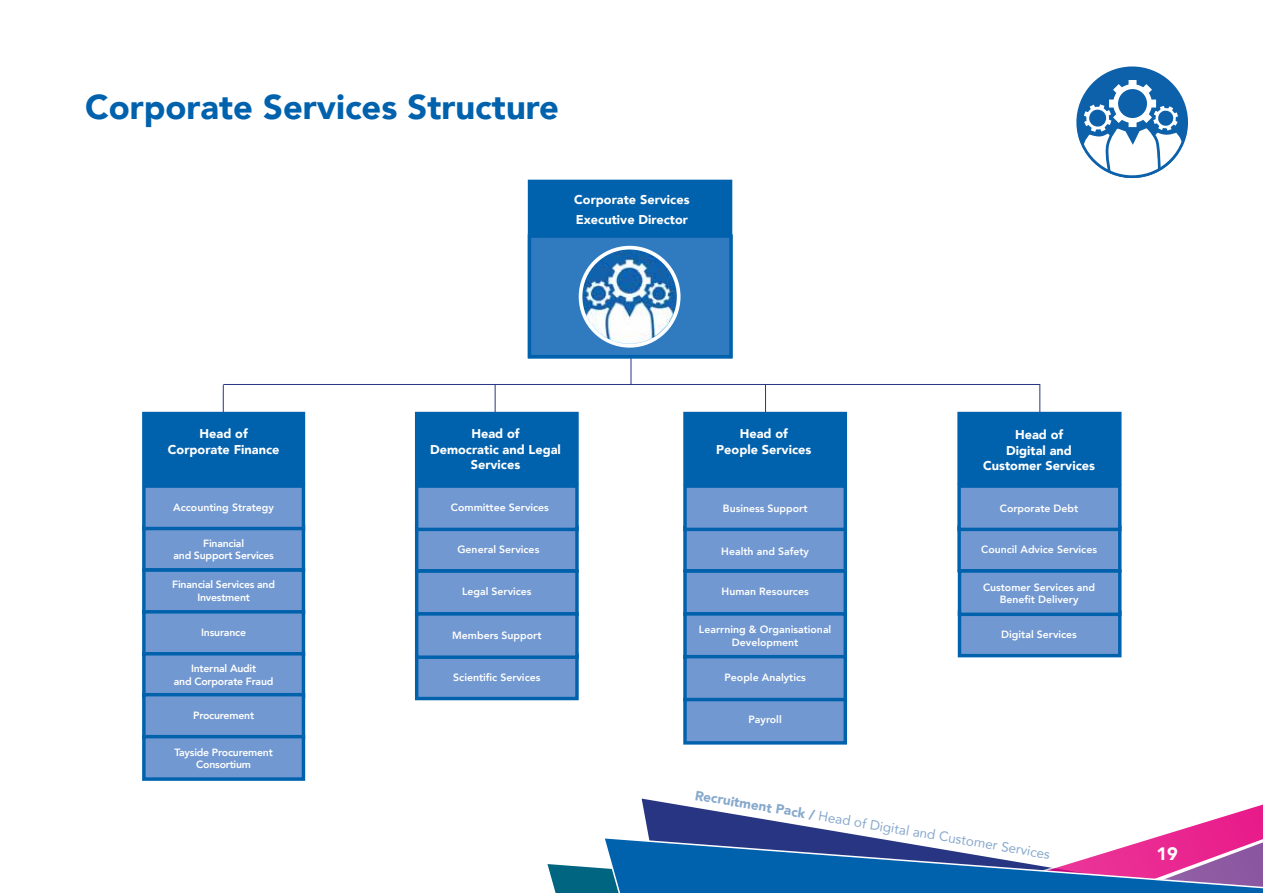
<style>
.page{position:relative;width:1263px;height:893px;background:#fff}
.page>*{position:absolute;margin:0;border:0;box-sizing:border-box;transform-origin:0 0}
.t1{font:900 34.5px "Avenir";color:#0061ad}
.t2{font:900 18px "Avenir";color:#fff}
.t3{font:13.5px "Avenir";color:#87a9cc}
.t4{font:900 12.75px/15.3px "Avenir";color:#fff;text-align:center}
.t5{font:800 10.5px/12.6px "Avenir";color:#fff;text-align:center}
.t6{font:800 10.5px/12.6px "Avenir";letter-spacing:-.02em;color:#fff;text-align:center}
.s1{font-weight:900}
</style>
<div class="page">
<svg style="left:414px;top:625px;width:849px;height:211px"></svg>
<svg style="left:547px;top:836px;width:716px;height:57px"></svg>
<hr style="left:765px;top:384px;width:1px;height:37px;background:#283583">
<hr style="left:495px;top:384px;width:1px;height:37px;background:#283583">
<hr style="left:1039px;top:384px;width:1px;height:79px;background:#283583">
<hr style="left:631px;top:348px;width:1px;height:37px;background:#283583">
<hr style="left:223px;top:384px;width:817px;height:1px;background:#283583">
<hr style="left:223px;top:385px;width:1px;height:79px;background:#283583">
<div style="left:415px;top:412px;width:164px;height:73px;background:#0061ad"></div>
<div style="left:528px;top:180px;width:204px;height:178px;background:#0061ad"></div>
<div style="left:415px;top:569px;width:164px;height:47px;background:#7198d0;border:3px solid #0061ad"></div>
<div style="left:142px;top:526px;width:163px;height:46px;background:#7198d0;border:3px solid #0061ad"></div>
<div style="left:142px;top:484px;width:163px;height:46px;background:#7198d0;border:3px solid #0061ad"></div>
<div style="left:142px;top:412px;width:163px;height:73px;background:#0061ad"></div>
<div style="left:415px;top:526px;width:164px;height:46px;background:#7198d0;border:3px solid #0061ad"></div>
<div style="left:415px;top:484px;width:164px;height:47px;background:#7198d0;border:3px solid #0061ad"></div>
<div style="left:957px;top:412px;width:164px;height:73px;background:#0061ad"></div>
<div style="left:957px;top:526px;width:164px;height:46px;background:#7198d0;border:3px solid #0061ad"></div>
<div style="left:957px;top:484px;width:164px;height:47px;background:#7198d0;border:3px solid #0061ad"></div>
<div style="left:528px;top:234px;width:205px;height:124px;background:#307bbf;border:3px solid #0061ad"></div>
<img style="left:580px;top:248px;width:99px;height:98px;border-radius:49px">
<div style="left:579px;top:246px;width:101px;height:102px;border:4px solid #fff;border-radius:50%"></div>
<div style="left:142px;top:568px;width:163px;height:46px;background:#7198d0;border:3px solid #0061ad"></div>
<div style="left:142px;top:610px;width:163px;height:46px;background:#7198d0;border:3px solid #0061ad"></div>
<div style="left:415px;top:653px;width:164px;height:47px;background:#7198d0;border:3px solid #0061ad"></div>
<div style="left:415px;top:612px;width:164px;height:47px;background:#7198d0;border:3px solid #0061ad"></div>
<div style="left:958px;top:611px;width:163px;height:46px;background:#7198d0;border:3px solid #0061ad"></div>
<div style="left:958px;top:569px;width:163px;height:47px;background:#7198d0;border:3px solid #0061ad"></div>
<div style="left:683px;top:412px;width:164px;height:73px;background:#0061ad"></div>
<div style="left:683px;top:569px;width:164px;height:47px;background:#7198d0;border:3px solid #0061ad"></div>
<div style="left:683px;top:526px;width:164px;height:46px;background:#7198d0;border:3px solid #0061ad"></div>
<div style="left:683px;top:484px;width:164px;height:47px;background:#7198d0;border:3px solid #0061ad"></div>
<div style="left:683px;top:612px;width:164px;height:47px;background:#7198d0;border:3px solid #0061ad"></div>
<div style="left:142px;top:652px;width:163px;height:46px;background:#7198d0;border:3px solid #0061ad"></div>
<div style="left:142px;top:693px;width:163px;height:46px;background:#7198d0;border:3px solid #0061ad"></div>
<div style="left:142px;top:735px;width:163px;height:46px;background:#7198d0;border:3px solid #0061ad"></div>
<div style="left:683px;top:655px;width:164px;height:46px;background:#7198d0;border:3px solid #0061ad"></div>
<div style="left:683px;top:698px;width:164px;height:47px;background:#7198d0;border:3px solid #0061ad"></div>
<svg style="left:1076px;top:66px;width:112px;height:113px"></svg>
<p class="t1" style="left:85px;top:78px;width:475px">Corporate Services Structure</p>
<p class="t4" style="left:574px;top:190px;width:117px;line-height:19.8px;text-align:left">Corporate Services<br>Executive Director</p>
<p class="t4" style="left:168px;top:426px;width:113px">Head of<br>Corporate Finance</p>
<p class="t5" style="left:173px;top:501px;width:102px">Accounting Strategy</p>
<p class="t6" style="left:173px;top:537px;width:102px">Financial<br>and Support Services</p>
<p class="t6" style="left:172px;top:578px;width:104px">Financial Services and<br>Investment</p>
<p class="t6" style="left:201px;top:626px;width:46px">Insurance</p>
<p class="t6" style="left:174px;top:662px;width:101px">Internal Audit<br>and Corporate Fraud</p>
<p class="t6" style="left:193px;top:709px;width:62px">Procurement</p>
<p class="t6" style="left:174px;top:746px;width:100px">Tayside Procurement<br>Consortium</p>
<p class="t4" style="left:471px;top:426px;width:50px">Head of</p>
<p class="t4" style="left:430px;top:441px;width:132px">Democratic and Legal<br>Services</p>
<p class="t4" style="left:740px;top:426px;width:50px">Head of</p>
<p class="t4" style="left:716px;top:441px;width:97px">People Services</p>
<p class="t4" style="left:983px;top:427px;width:113px">Head of<br>Digital and<br>Customer Services</p>
<p class="t5" style="left:451px;top:501px;width:100px">Committee Services</p>
<p class="t5" style="left:1000px;top:502px;width:80px">Corporate Debt</p>
<p class="t5" style="left:981px;top:543px;width:117px">Council Advice Services</p>
<p class="t5" style="left:723px;top:502px;width:86px">Business Support</p>
<p class="t5" style="left:457px;top:543px;width:83px">General Services</p>
<p class="t5" style="left:462px;top:585px;width:71px">Legal Services</p>
<p class="t5" style="left:721px;top:545px;width:89px">Health and Safety</p>
<p class="t5" style="left:722px;top:585px;width:89px">Human Resources</p>
<p class="t5" style="left:983px;top:581px;width:114px">Customer Services and<br>Benefit Delivery</p>
<p class="t5" style="left:699px;top:623px;width:134px">Learrning &amp; Organisational<br>Development</p>
<p class="t5" style="left:452px;top:629px;width:91px">Members Support</p>
<p class="t5" style="left:1001px;top:628px;width:77px">Digital Services</p>
<p class="t5" style="left:453px;top:671px;width:89px">Scientific Services</p>
<p class="t5" style="left:724px;top:671px;width:83px">People Analytics</p>
<p class="t5" style="left:748px;top:713px;width:35px">Payroll</p>
<p class="t3" style="left:696px;top:786px;width:361px;rotate:9deg"><sup>Re</sup><span class="s1">cruitment Pack /</span> Head of Digital and Customer Services</p>
<h2 class="t2" style="left:1156px;top:838px;width:23px">19</h2>
</div>
